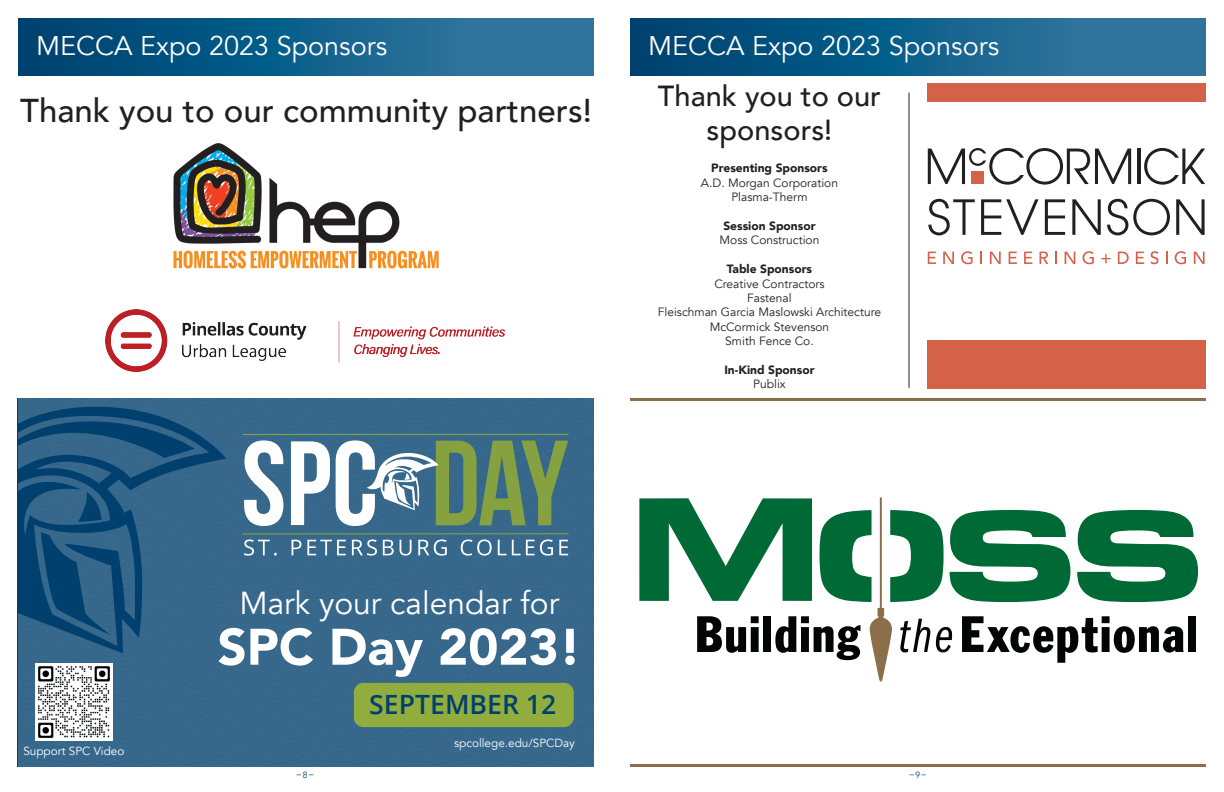
<style>
.page{position:relative;width:1224px;height:792px;background:#fff}
.page>*{position:absolute;margin:0;border:0;box-sizing:border-box;transform-origin:0 0}
.t1{font:900 50.8px "Avenir";color:#fff}
.t2{font:500 33px "Avenir";color:#231f20}
.t3{font:31.7px "Avenir";color:#fff}
.t4{font:500 29px/34.8px "Avenir";color:#231f20;text-align:center}
.t5{font:27px "Avenir";color:#fff}
.t6{font:600 26.6px "Open Sans";color:#00406e}
.t7{font:12px "Avenir";color:#231f20}
.t8{font:900 12px "Avenir";color:#231f20}
.t9{font:11.7px "Avenir";color:#fff}
.t10{font:9px "Avenir";color:#00406e}
.s1{font-weight:300}
</style>
<div class="page">
<img style="left:173px;top:143px;width:266px;height:126px">
<hr style="left:1137px;top:149px;width:3px;height:35px;background:#231f20">
<svg style="left:1144px;top:148px;width:61px;height:37px"></svg>
<svg style="left:928px;top:199px;width:47px;height:36px"></svg>
<svg style="left:981px;top:199px;width:58px;height:36px"></svg>
<svg style="left:1045px;top:199px;width:20px;height:36px"></svg>
<svg style="left:1072px;top:199px;width:29px;height:36px"></svg>
<svg style="left:1107px;top:199px;width:63px;height:36px"></svg>
<svg style="left:1176px;top:199px;width:29px;height:36px"></svg>
<svg style="left:928px;top:148px;width:203px;height:37px"></svg>
<svg style="left:928px;top:252px;width:8px;height:12px"></svg>
<svg style="left:943px;top:252px;width:11px;height:12px"></svg>
<svg style="left:961px;top:251px;width:12px;height:13px"></svg>
<svg style="left:980px;top:252px;width:2px;height:12px"></svg>
<svg style="left:990px;top:252px;width:11px;height:12px"></svg>
<svg style="left:1009px;top:252px;width:8px;height:12px"></svg>
<svg style="left:1024px;top:252px;width:8px;height:12px"></svg>
<svg style="left:1040px;top:252px;width:8px;height:12px"></svg>
<svg style="left:1055px;top:252px;width:2px;height:12px"></svg>
<svg style="left:1065px;top:252px;width:10px;height:12px"></svg>
<svg style="left:1083px;top:251px;width:11px;height:13px"></svg>
<svg style="left:1101px;top:254px;width:10px;height:9px"></svg>
<svg style="left:1118px;top:252px;width:11px;height:12px"></svg>
<svg style="left:1136px;top:252px;width:8px;height:12px"></svg>
<svg style="left:1150px;top:251px;width:9px;height:13px"></svg>
<svg style="left:1166px;top:252px;width:1px;height:12px"></svg>
<svg style="left:1175px;top:251px;width:11px;height:13px"></svg>
<svg style="left:1194px;top:252px;width:11px;height:12px"></svg>
<svg style="left:639px;top:497px;width:559px;height:185px"></svg>
<div style="left:1188px;top:616px;width:8px;height:36px;background:#030505"></div>
<div style="left:18px;top:398px;width:576px;height:369px;background:#37698d"></div>
<div style="left:354px;top:683px;width:220px;height:44px;background:#91ad3e;border-radius:10px"></div>
<svg style="left:18px;top:399px;width:177px;height:7px"></svg>
<svg style="left:18px;top:406px;width:208px;height:247px;background:#245b82"></svg>
<svg style="left:244px;top:440px;width:39px;height:86px"></svg>
<svg style="left:291px;top:441px;width:39px;height:84px"></svg>
<svg style="left:336px;top:440px;width:232px;height:86px;background:#739586"></svg>
<hr style="left:243px;top:533px;width:326px;height:1px;background:#86a13f">
<svg style="left:244px;top:539px;width:33px;height:17px"></svg>
<svg style="left:292px;top:540px;width:9px;height:15px"></svg>
<svg style="left:307px;top:540px;width:39px;height:15px"></svg>
<svg style="left:352px;top:539px;width:25px;height:17px"></svg>
<svg style="left:383px;top:540px;width:11px;height:15px"></svg>
<svg style="left:400px;top:540px;width:12px;height:16px"></svg>
<svg style="left:418px;top:539px;width:29px;height:17px"></svg>
<svg style="left:461px;top:539px;width:31px;height:17px"></svg>
<svg style="left:498px;top:539px;width:55px;height:17px"></svg>
<svg style="left:559px;top:540px;width:9px;height:15px"></svg>
<hr style="left:243px;top:434px;width:326px;height:1px;background:#86a13f">
<img style="left:35px;top:663px;width:78px;height:77px">
<img style="left:105px;top:310px;width:400px;height:62px">
<hr style="left:630px;top:398px;width:576px;height:3px;background:#8b6f4c">
<hr style="left:630px;top:764px;width:576px;height:3px;background:#8b6f4c">
<div style="left:927px;top:340px;width:279px;height:49px;background:#d36249"></div>
<hr style="left:909px;top:93px;width:1px;height:295px;background:#231f20">
<svg style="left:18px;top:18px;width:576px;height:57px;background:#135f8a"></svg>
<svg style="left:630px;top:18px;width:576px;height:57px;background:#135f8a"></svg>
<div style="left:927px;top:84px;width:279px;height:18px;background:#d36249"></div>
<p class="t5" style="left:36px;top:30px;width:353px">MECCA Expo 2023 Sponsors</p>
<p class="t5" style="left:648px;top:30px;width:353px">MECCA Expo 2023 Sponsors</p>
<p class="t2" style="left:20px;top:82px;width:573px">Thank you to our community partners!</p>
<p class="t4" style="left:658px;top:76px;width:225px">Thank you to our sponsors!</p>
<p class="t8" style="left:711px;top:158px;width:118px">Presenting Sponsors</p>
<p class="t7" style="left:701px;top:176px;width:139px">A.D. Morgan Corporation</p>
<p class="t7" style="left:731px;top:190px;width:78px">Plasma-Therm</p>
<p class="t8" style="left:723px;top:216px;width:94px">Session Sponsor</p>
<p class="t7" style="left:720px;top:233px;width:101px">Moss Construction</p>
<p class="t8" style="left:727px;top:259px;width:87px">Table Sponsors</p>
<p class="t7" style="left:714px;top:276px;width:112px">Creative Contractors</p>
<p class="t7" style="left:747px;top:291px;width:46px">Fastenal</p>
<p class="t7" style="left:658px;top:305px;width:225px">Fleischman Garcia Maslowski Architecture</p>
<p class="t7" style="left:710px;top:320px;width:121px">McCormick Stevenson</p>
<p class="t7" style="left:725px;top:334px;width:90px">Smith Fence Co.</p>
<p class="t8" style="left:724px;top:360px;width:92px">In-Kind Sponsor</p>
<p class="t7" style="left:753px;top:377px;width:34px">Publix</p>
<p class="t9" style="left:23px;top:744px;width:103px">Support SPC Video</p>
<p class="t3" style="left:239px;top:584px;width:321px">Mark your calendar for</p>
<p class="t1" style="left:218px;top:603px;width:365px">SPC Day 2023!</p>
<p class="t6" style="left:369px;top:686px;width:189px">SEPTEMBER 12</p>
<p class="t9" style="left:454px;top:736px;width:122px">spcollege.edu/SPCDay</p>
<p class="t10" style="left:297px;top:769px;width:18px">–<span class="s1">8</span>–</p>
<p class="t10" style="left:909px;top:769px;width:18px">–<span class="s1">9</span>–</p>
</div>
